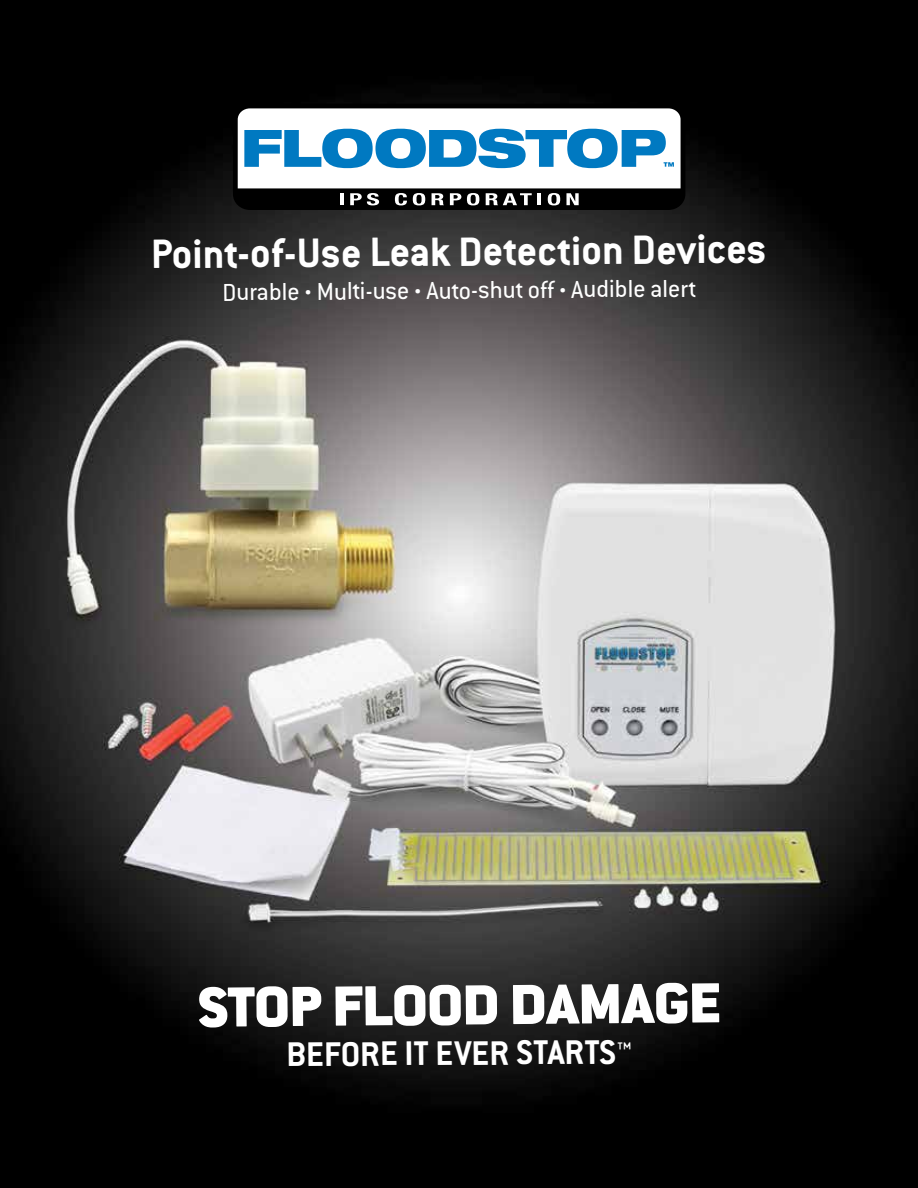
<style>
.page{position:relative;width:918px;height:1188px;background:#fff}
.page>*{position:absolute;margin:0;border:0;box-sizing:border-box;transform-origin:0 0}
.t1{font:900 61.95px "Conduit ITC Std";color:#fff}
.t2{font:700 45px "Conduit ITC Std";color:#fff}
.t3{font:700 37.5px "Conduit ITC Std";letter-spacing:-.01em;color:#fff}
.t4{font:27px "Conduit ITC Std";color:#fff}
.s1{font-size:15px}
</style>
<div class="page">
<img style="left:0;top:0;width:918px;height:1188px">
<div style="left:233px;top:104px;width:452px;height:106px;background:#000;border-radius:16px"></div>
<svg style="left:238px;top:108px;width:443px;height:97px"></svg>
<h2 class="t2" style="left:150px;top:230px;width:617px;rotate:-1deg">Point-of-Use Leak Detection Devices</h2>
<p class="t4" style="left:222px;top:278px;width:475px;rotate:-1deg">Durable <sup>•</sup> Multi-use <span class="s1">•</span> Auto-shut of f <span class="s1">•</span> Audible alert</p>
<h1 class="t1" style="left:197px;top:975px;width:524px;rotate:-1deg">STOP FLOOD DAMAGE</h1>
<h3 class="t3" style="left:287px;top:1030px;width:348px">BEFORE IT EVER STARTS™</h3>
</div>
